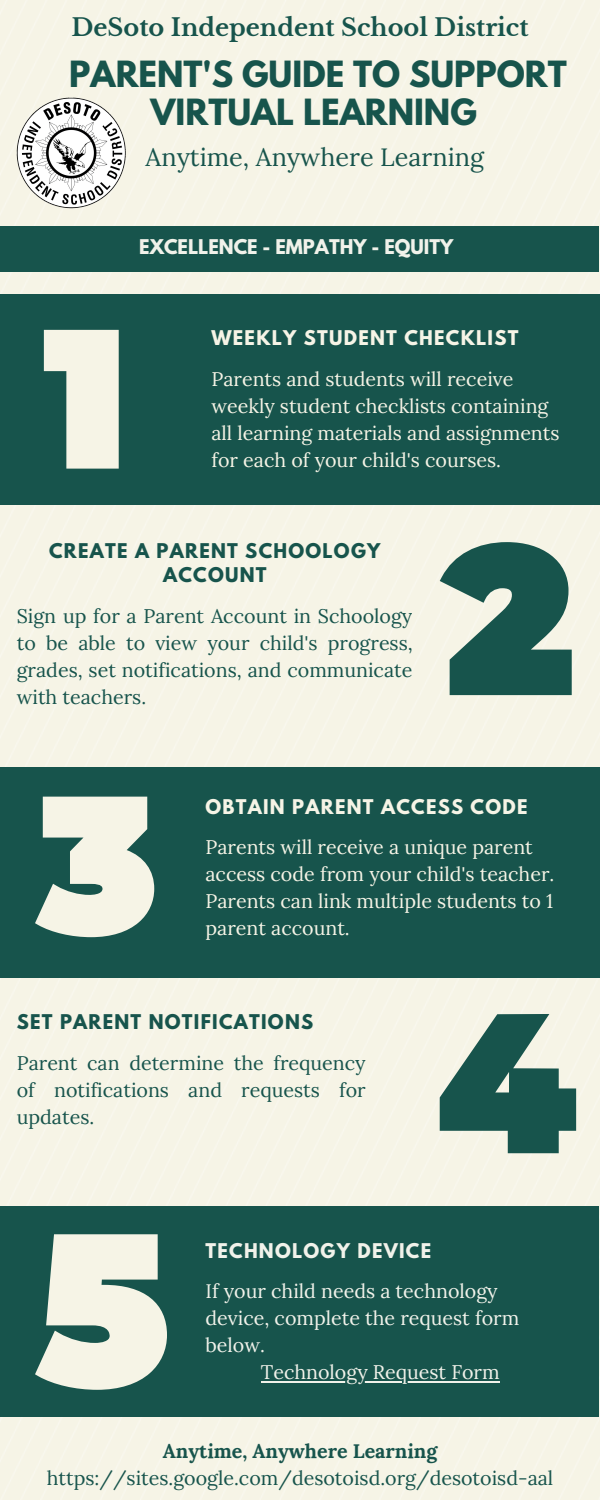
<style>
.page{position:relative;width:600px;height:1500px;background:#f6f4e6}
.page>*{position:absolute;margin:0;border:0;box-sizing:border-box;transform-origin:0 0}
.t1{font:700 32px/37.6px "League Spartan";color:#17544c;text-align:center}
.t2{font:25.2px "Lora";color:#17544c}
.t3{font:700 24px "Libre Baskerville";color:#17544c}
.t4{font:19.7px/27px "Lora";color:#17544c;text-align:justify}
.t5{font:19.7px/27px "Lora";color:#f6f4e6}
.t6{font:19.7px/27px "Lora";color:#f1f2ea}
.t7{font:700 19.7px "Lora";color:#17544c}
.t8{font:700 18px/24.8px "League Spartan";letter-spacing:.07em;color:#17544c;text-align:center}
.t9{font:700 18px "League Spartan";letter-spacing:.07em;color:#f6f4e6}
.t10{font:700 18px "League Spartan";color:#f1f2ea}
.t11{font:700 18px "League Spartan";letter-spacing:.07em;color:#f1f2ea}
</style>
<div class="page">
<div style="left:0;top:295px;width:600px;height:210px;background:#17544c"></div>
<div style="left:0;top:226px;width:599px;height:46px;background:#17544c"></div>
<div style="left:0;top:767px;width:600px;height:210px;background:#17544c"></div>
<div style="left:0;top:1207px;width:599px;height:210px;background:#17544c"></div>
<img style="left:11px;top:92px;width:119px;height:124px">
<svg style="left:44px;top:330px;width:75px;height:139px"></svg>
<svg style="left:440px;top:542px;width:132px;height:153px;background:#578278"></svg>
<svg style="left:35px;top:797px;width:119px;height:140px"></svg>
<svg style="left:440px;top:1014px;width:136px;height:139px;background:#6c9187"></svg>
<svg style="left:35px;top:1234px;width:132px;height:156px"></svg>
<hr style="left:261px;top:1381px;width:239px;height:1px;background:#f1f2ea">
<p class="t3" style="left:72px;top:13px;width:459px">DeSoto Independent School District</p>
<h1 class="t1" style="left:69px;top:60px;width:499px">PARENT'S GUIDE TO SUPPORT<br>VIRTUAL LEARNING</h1>
<p class="t2" style="left:146px;top:141px;width:340px">Anytime, Anywhere Learning</p>
<p class="t10" style="left:139px;top:238px;width:316px">EXCELLENCE - EMPATHY - EQUITY</p>
<p class="t9" style="left:212px;top:329px;width:308px">WEEKLY STUDENT CHECKLIST</p>
<p class="t5" style="left:212px;top:365px;width:350px">Parents and students will receive weekly student checklists containing all learning materials and assignments for each of your child's courses.</p>
<p class="t8" style="left:49px;top:540px;width:333px">CREATE A PARENT SCHOOLOGY<br>ACCOUNT</p>
<p class="t4" style="left:17px;top:602px;width:398px">Sign up for a Parent Account in Schoology to be able to view your child's progress, grades, set notifications, and communicate with teachers.</p>
<p class="t9" style="left:206px;top:798px;width:323px">OBTAIN PARENT ACCESS CODE</p>
<p class="t5" style="left:206px;top:834px;width:350px">Parents will receive a unique parent access code from your child's teacher.<br>Parents can link multiple students to 1 parent account.</p>
<p class="t8" style="left:17px;top:1012px;width:298px">SET PARENT NOTIFICATIONS</p>
<p class="t4" style="left:17px;top:1049px;width:350px">Parent can determine the frequency of notifications and requests for updates.</p>
<p class="t11" style="left:206px;top:1242px;width:227px">TECHNOLOGY DEVICE</p>
<p class="t6" style="left:206px;top:1278px;width:315px">If your child needs a technology device, complete the request form below.</p>
<p class="t6" style="left:261px;top:1359px;width:240px">Technology Request Form</p>
<p class="t7" style="left:163px;top:1438px;width:276px">Anytime, Anywhere Learning</p>
<p class="t4" style="left:47px;top:1465px;width:508px">https://sites.google.com/desotoisd.org/desotoisd-aal</p>
</div>
